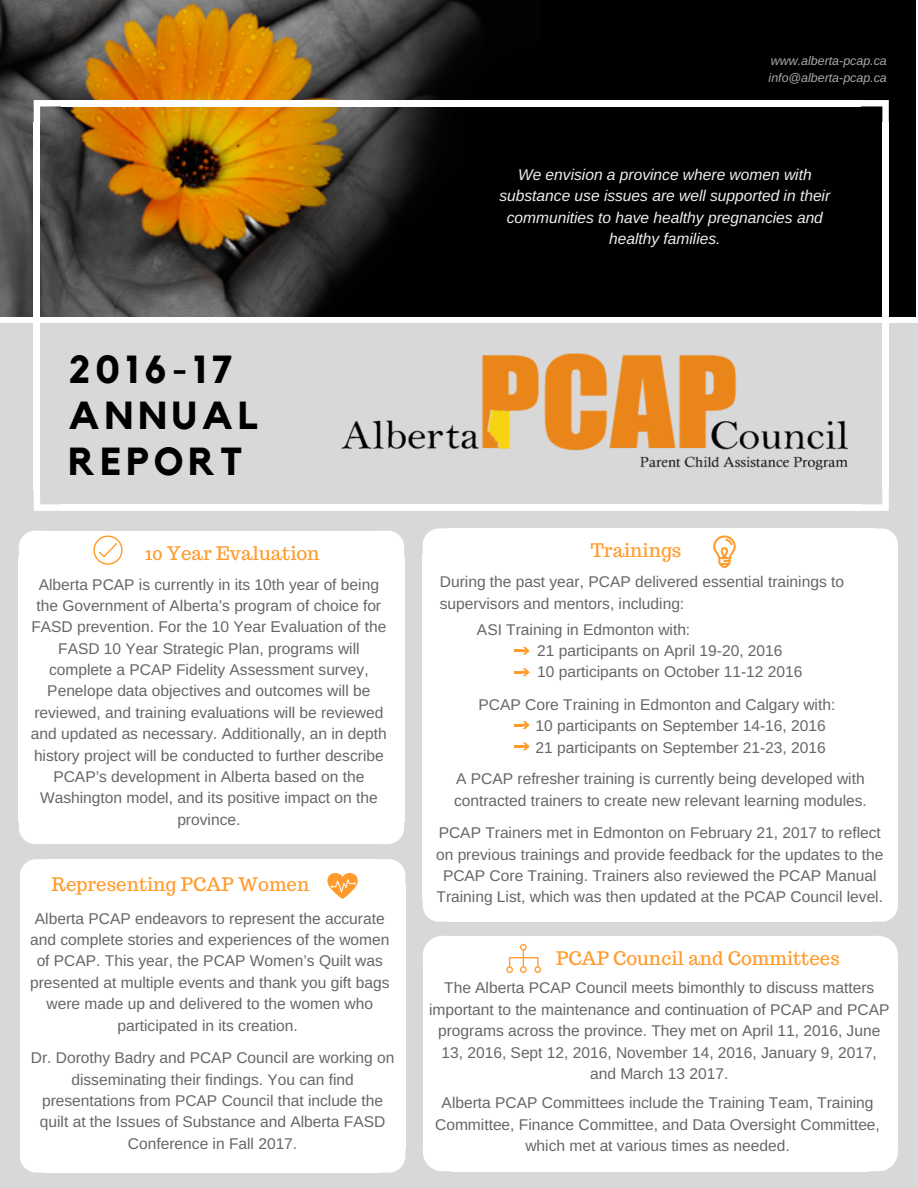
<style>
.page{position:relative;width:918px;height:1188px;background:#fff}
.page>*{position:absolute;margin:0;border:0;box-sizing:border-box;transform-origin:0 0}
.t1{font:700 39px/46.2px "Kollektif";letter-spacing:.13em;color:#000}
.t2{font:18.75px "Trocchi";color:#ff9b2c}
.t3{font:15.6px/21.3px "Arimo";color:#666;text-align:center}
.t4{font:italic 15.6px/21.3px "Arimo";color:#eee;text-align:center}
.t5{font:italic 12.45px/16.8px "Arimo";color:#a8a8a8}
</style>
<div class="page">
<img style="left:0;top:0;width:916px;height:316px">
<div style="left:0;top:323px;width:918px;height:865px;background:#d8d8d8"></div>
<svg style="left:34px;top:100px;width:28px;height:23px"></svg>
<div style="left:34px;top:122px;width:6px;height:368px;background:#fff"></div>
<svg style="left:34px;top:490px;width:27px;height:21px"></svg>
<div style="left:61px;top:504px;width:800px;height:7px;background:#fff"></div>
<svg style="left:861px;top:490px;width:28px;height:21px"></svg>
<div style="left:882px;top:122px;width:7px;height:368px;background:#fff"></div>
<div style="left:61px;top:100px;width:800px;height:6px;background:#fff"></div>
<svg style="left:859px;top:100px;width:30px;height:23px"></svg>
<img style="left:341px;top:353px;width:508px;height:117px">
<svg style="left:380px;top:531px;width:24px;height:26px"></svg>
<div style="left:379px;top:557px;width:25px;height:264px;background:#fff"></div>
<div style="left:43px;top:557px;width:337px;height:264px;background:#fff"></div>
<div style="left:43px;top:531px;width:337px;height:27px;background:#fff"></div>
<svg style="left:19px;top:531px;width:24px;height:26px"></svg>
<div style="left:19px;top:557px;width:25px;height:264px;background:#fff"></div>
<div style="left:43px;top:820px;width:337px;height:24px;background:#fff"></div>
<svg style="left:19px;top:821px;width:24px;height:23px"></svg>
<svg style="left:380px;top:821px;width:24px;height:23px"></svg>
<svg style="left:93px;top:536px;width:30px;height:29px"></svg>
<svg style="left:874px;top:528px;width:24px;height:27px"></svg>
<div style="left:873px;top:555px;width:25px;height:344px;background:#fff"></div>
<div style="left:447px;top:555px;width:427px;height:344px;background:#fff"></div>
<div style="left:447px;top:528px;width:427px;height:27px;background:#fff"></div>
<svg style="left:423px;top:528px;width:24px;height:27px"></svg>
<div style="left:423px;top:555px;width:25px;height:344px;background:#fff"></div>
<div style="left:447px;top:898px;width:427px;height:24px;background:#fff"></div>
<svg style="left:423px;top:899px;width:24px;height:23px"></svg>
<svg style="left:874px;top:899px;width:24px;height:23px"></svg>
<svg style="left:713px;top:536px;width:23px;height:32px"></svg>
<svg style="left:381px;top:859px;width:24px;height:26px"></svg>
<div style="left:380px;top:885px;width:25px;height:265px;background:#fff"></div>
<div style="left:44px;top:885px;width:337px;height:265px;background:#fff"></div>
<div style="left:44px;top:859px;width:337px;height:27px;background:#fff"></div>
<svg style="left:20px;top:859px;width:24px;height:26px"></svg>
<div style="left:20px;top:885px;width:25px;height:265px;background:#fff"></div>
<div style="left:44px;top:1149px;width:337px;height:24px;background:#fff"></div>
<svg style="left:20px;top:1150px;width:24px;height:23px"></svg>
<svg style="left:381px;top:1150px;width:24px;height:23px"></svg>
<svg style="left:869px;top:936px;width:29px;height:31px"></svg>
<div style="left:868px;top:967px;width:30px;height:177px;background:#fff"></div>
<div style="left:452px;top:967px;width:417px;height:177px;background:#fff"></div>
<div style="left:452px;top:936px;width:417px;height:32px;background:#fff"></div>
<svg style="left:423px;top:936px;width:29px;height:31px"></svg>
<div style="left:423px;top:967px;width:30px;height:177px;background:#fff"></div>
<div style="left:452px;top:1143px;width:417px;height:28px;background:#fff"></div>
<svg style="left:423px;top:1144px;width:29px;height:27px"></svg>
<svg style="left:869px;top:1144px;width:29px;height:27px"></svg>
<svg style="left:506px;top:944px;width:35px;height:29px"></svg>
<svg style="left:327px;top:873px;width:31px;height:26px"></svg>
<svg style="left:514px;top:647px;width:16px;height:8px"></svg>
<svg style="left:514px;top:668px;width:16px;height:8px"></svg>
<svg style="left:514px;top:721px;width:16px;height:8px"></svg>
<svg style="left:514px;top:743px;width:16px;height:7px"></svg>
<p class="t5" style="left:769px;top:53px;width:120px">www.alberta-pcap.ca info@alberta-pcap.ca</p>
<p class="t4" style="left:499px;top:164px;width:332px">We envision a province where women with substance use issues are well supported in their communities to have healthy pregnancies and healthy families.</p>
<h1 class="t1" style="left:69px;top:348px;width:191px">2016-17<br>ANNUAL<br>REPORT</h1>
<p class="t2" style="left:145px;top:541px;width:176px">10 Year Evaluation</p>
<p class="t3" style="left:31px;top:573px;width:357px">Alberta PCAP is currently in its 10th year of being the Government of Alberta’s program of choice for FASD prevention. For the 10 Year Evaluation of the FASD 10 Year Strategic Plan, programs will complete a PCAP Fidelity Assessment survey, Penelope data objectives and outcomes will be reviewed, and training evaluations will be reviewed and updated as necessary. Additionally, an in depth history project will be conducted to further describe PCAP’s development in Alberta based on the Washington model, and its positive impact on the province.</p>
<p class="t2" style="left:52px;top:872px;width:259px">Representing PCAP Women</p>
<p class="t3" style="left:30px;top:908px;width:361px">Alberta PCAP endeavors to represent the accurate and complete stories and experiences of the women of PCAP. This year, the PCAP Women’s Quilt was presented at multiple events and thank you gift bags were made up and delivered to the women who participated in its creation.</p>
<p class="t3" style="left:31px;top:1047px;width:365px">Dr. Dorothy Badry and PCAP Council are working on disseminating their findings. You can find presentations from PCAP Council that include the quilt at the Issues of Substance and Alberta FASD Conference in Fall 2017.</p>
<p class="t2" style="left:591px;top:538px;width:92px">Trainings</p>
<p class="t3" style="left:440px;top:571px;width:406px;text-align:left">During the past year, PCAP delivered essential trainings to supervisors and mentors, including:</p>
<p class="t3" style="left:537px;top:618px;width:267px;text-align:left;text-indent:-60px">ASI Training in Edmonton with:<br>21 participants on April 19-20, 2016<br>10 participants on October 11-12 2016</p>
<p class="t3" style="left:536px;top:694px;width:301px;text-align:left;text-indent:-57px">PCAP Core Training in Edmonton and Calgary with:<br>10 participants on September 14-16, 2016<br>21 participants on September 21-23, 2016</p>
<p class="t3" style="left:454px;top:768px;width:414px;text-align:left">A PCAP refresher training is currently being developed with contracted trainers to create new relevant learning modules.</p>
<p class="t3" style="left:436px;top:822px;width:449px">PCAP Trainers met in Edmonton on February 21, 2017 to reflect on previous trainings and provide feedback for the updates to the PCAP Core Training. Trainers also reviewed the PCAP Manual Training List, which was then updated at the PCAP Council level.</p>
<p class="t2" style="left:556px;top:946px;width:285px">PCAP Council and Committees</p>
<p class="t3" style="left:429px;top:977px;width:462px">The Alberta PCAP Council meets bimonthly to discuss matters important to the maintenance and continuation of PCAP and PCAP programs across the province. They met on April 11, 2016, June 13, 2016, Sept 12, 2016, November 14, 2016, January 9, 2017, and March 13 2017.</p>
<p class="t3" style="left:435px;top:1092px;width:446px">Alberta PCAP Committees include the Training Team, Training<br>Committee, Finance Committee, and Data Oversight Committee, which met at various times as needed.</p>
</div>
